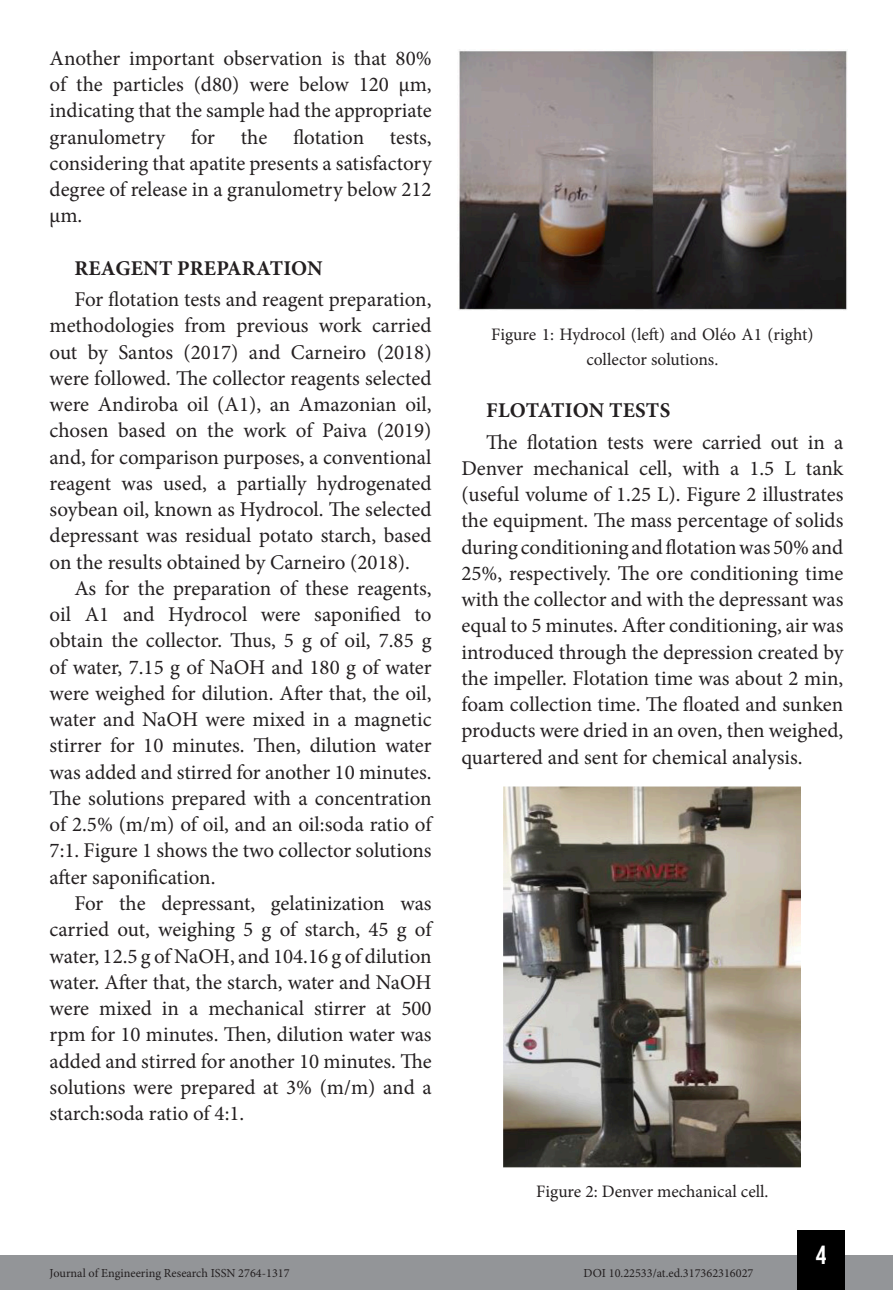
<style>
.page{position:relative;width:893px;height:1290px;background:#fff}
.page>*{position:absolute;margin:0;border:0;box-sizing:border-box;transform-origin:0 0}
.t1{font:26.25px "Bebas Kai";color:#fff}
.TXT{font:21px/26.2px "Minion Pro";color:#231f20;text-align:justify}
.SUB{font:700 21px "Minion Pro";letter-spacing:.01em;color:#231f20}
.Info_Imagem{font:17.5px/24.5px "Minion Pro";color:#231f20;text-align:center}
.t2{font:12.25px "Minion Pro";color:#231f20}
</style>
<div class="page">
<div style="left:0;top:1255px;width:893px;height:35px;background:#939598"></div>
<div style="left:797px;top:1230px;width:48px;height:60px;background:#000"></div>
<img style="left:459px;top:51px;width:388px;height:259px">
<img style="left:504px;top:787px;width:297px;height:381px">
<p class="TXT" style="left:50px;top:45px;width:384px">Another important observation is that 80% of the particles (d80) were below 120 µm, indicating that the sample had the appropriate granulometry for the flotation tests, considering that apatite presents a satisfactory degree of release in a granulometry below 212 µm.</p>
<p class="SUB" style="left:75px;top:253px;width:250px">REAGENT PREPARATION</p>
<p class="TXT" style="left:50px;top:286px;width:383px;text-indent:25px">For flotation tests and reagent preparation, methodologies from previous work carried out by Santos (2017) and Carneiro (2018) were followed. The collector reagents selected were Andiroba oil (A1), an Amazonian oil, chosen based on the work of Paiva (2019) and, for comparison purposes, a conventional reagent was used, a partially hydrogenated soybean oil, known as Hydrocol. The selected depressant was residual potato starch, based on the results obtained by Carneiro (2018).</p>
<p class="TXT" style="left:50px;top:575px;width:384px;text-indent:25px">As for the preparation of these reagents, oil A1 and Hydrocol were saponified to obtain the collector. Thus, 5 g of oil, 7.85 g of water, 7.15 g of NaOH and 180 g of water were weighed for dilution. After that, the oil, water and NaOH were mixed in a magnetic stirrer for 10 minutes. Then, dilution water was added and stirred for another 10 minutes.<br>The solutions prepared with a concentration of 2.5% (m/m) of oil, and an oil:soda ratio of 7:1. Figure 1 shows the two collector solutions after saponification.</p>
<p class="TXT" style="left:50px;top:890px;width:384px;text-indent:25px">For the depressant, gelatinization was carried out, weighing 5 g of starch, 45 g of water, 12.5 g of NaOH, and 104.16 g of dilution water. After that, the starch, water and NaOH were mixed in a mechanical stirrer at 500 rpm for 10 minutes. Then, dilution water was added and stirred for another 10 minutes. The solutions were prepared at 3% (m/m) and a starch:soda ratio of 4:1.</p>
<p class="Info_Imagem" style="left:491px;top:323px;width:324px">Figure 1: Hydrocol (left) and Oléo A1 (right) collector solutions.</p>
<p class="SUB" style="left:486px;top:396px;width:185px">FLOTATION TESTS</p>
<p class="TXT" style="left:461px;top:429px;width:384px;text-indent:25px">The flotation tests were carried out in a Denver mechanical cell, with a 1.5 L tank (useful volume of 1.25 L). Figure 2 illustrates the equipment. The mass percentage of solids during conditioning and flotation was 50% and 25%, respectively. The ore conditioning time with the collector and with the depressant was equal to 5 minutes. After conditioning, air was introduced through the depression created by the impeller. Flotation time was about 2 min, foam collection time. The floated and sunken products were dried in an oven, then weighed, quartered and sent for chemical analysis.</p>
<p class="Info_Imagem" style="left:536px;top:1179px;width:234px">Figure 2: Denver mechanical cell.</p>
<p class="t1" style="left:816px;top:1241px;width:12px">4</p>
<p class="t2" style="left:50px;top:1265px;width:242px">Journal of Engineering Research ISSN 2764-1317</p>
<p class="t2" style="left:584px;top:1265px;width:171px">DOI 10.22533/at.ed.317362316027</p>
</div>
